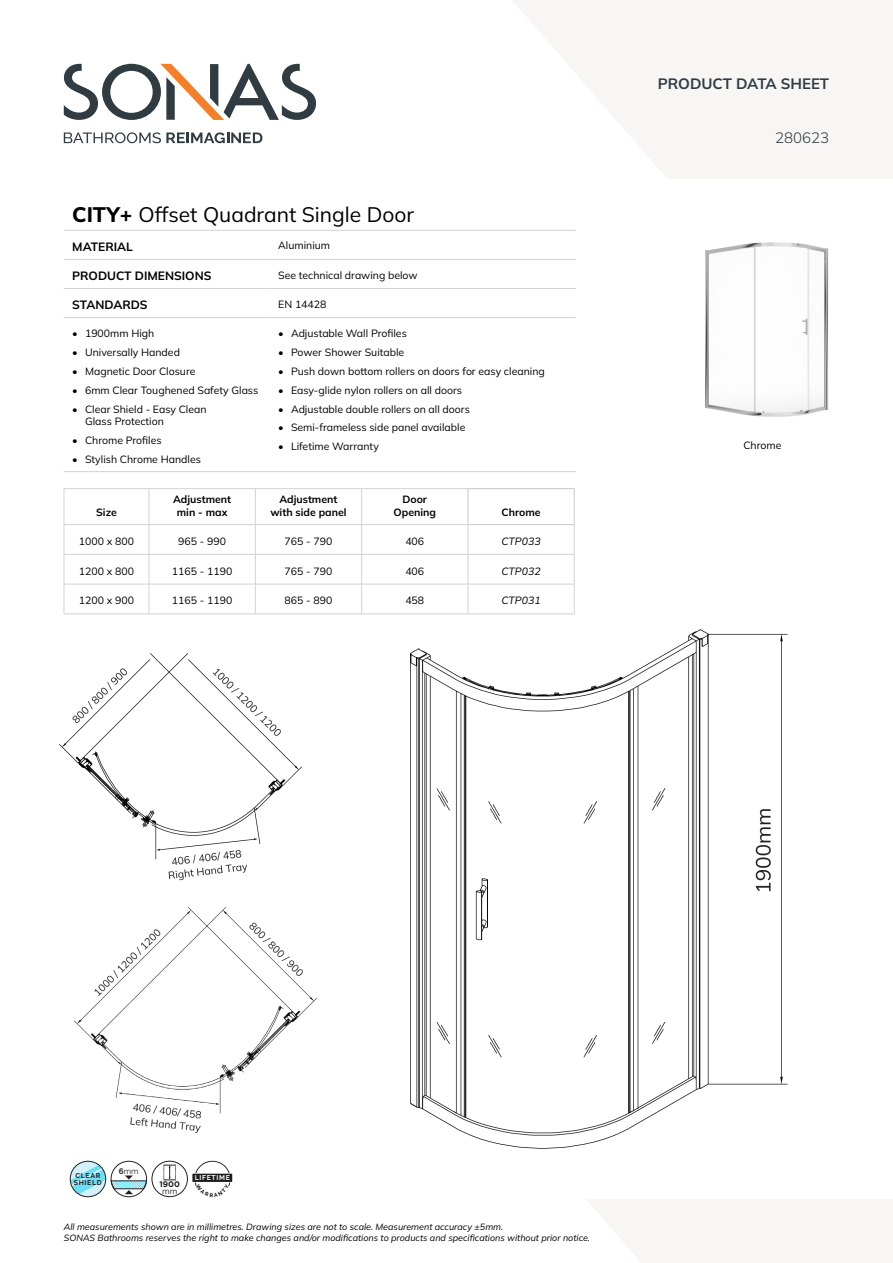
<style>
.page{position:relative;width:893px;height:1263px;background:#fff}
.page>*{position:absolute;margin:0;border:0;box-sizing:border-box;transform-origin:0 0}
.t1{font:21px "Mulish";color:#000}
.t2{font:700 15px "Mulish";color:#303c42}
.t3{font:300 15px "Mulish";color:#303c42}
.t4{font:700 12px "Mulish";color:#000}
.t5{font:10.5px/12.6px "Mulish";color:#000}
.t6{font:700 10.5px/12.6px "Mulish";color:#000;text-align:center}
.t7{font:italic 10.5px "Mulish";color:#000}
.t8{font:italic 9px/10.5px "Mulish";color:#000}
.t9{font:700 8.1px "Gotham";color:#231f20}
.t10{font:8.1px "Raleway";color:#231f20}
.t11{font:8.1px "Gotham";color:#231f20}
.t12{font:700 6.9px "Raleway";letter-spacing:.1em;color:#231f20}
.t13{font:700 6.9px "Raleway";letter-spacing:.1em;color:#fff}
.s1{font-weight:800}
.s2{font-weight:700}
</style>
<div class="page">
<hr style="left:64px;top:288px;width:206px;height:1px;background:#d1d3d4">
<hr style="left:270px;top:288px;width:306px;height:1px;background:#d1d3d4">
<hr style="left:64px;top:471px;width:206px;height:1px;background:#d1d3d4">
<hr style="left:270px;top:471px;width:306px;height:1px;background:#d1d3d4">
<hr style="left:64px;top:230px;width:206px;height:1px;background:#d1d3d4">
<hr style="left:270px;top:230px;width:306px;height:1px;background:#d1d3d4">
<hr style="left:64px;top:317px;width:206px;height:1px;background:#d1d3d4">
<hr style="left:270px;top:317px;width:306px;height:1px;background:#d1d3d4">
<hr style="left:64px;top:259px;width:206px;height:1px;background:#d1d3d4">
<hr style="left:270px;top:259px;width:306px;height:1px;background:#d1d3d4">
<hr style="left:468px;top:488px;width:106px;height:1px;background:#c7c8ca">
<hr style="left:468px;top:489px;width:1px;height:35px;background:#c7c8ca">
<hr style="left:574px;top:489px;width:1px;height:35px;background:#c7c8ca">
<hr style="left:468px;top:524px;width:106px;height:1px;background:#c7c8ca">
<hr style="left:64px;top:488px;width:85px;height:1px;background:#d1d3d4">
<hr style="left:64px;top:489px;width:1px;height:35px;background:#d1d3d4">
<hr style="left:149px;top:488px;width:106px;height:1px;background:#d1d3d4">
<hr style="left:149px;top:489px;width:1px;height:35px;background:#d1d3d4">
<hr style="left:255px;top:488px;width:107px;height:1px;background:#d1d3d4">
<hr style="left:255px;top:489px;width:1px;height:35px;background:#d1d3d4">
<hr style="left:362px;top:488px;width:106px;height:1px;background:#d1d3d4">
<hr style="left:361px;top:489px;width:1px;height:35px;background:#d1d3d4">
<hr style="left:64px;top:524px;width:85px;height:1px;background:#d1d3d4">
<svg style="left:64px;top:525px;width:1px;height:29px"></svg>
<hr style="left:64px;top:554px;width:85px;height:1px;background:#d1d3d4">
<hr style="left:64px;top:554px;width:1px;height:30px;background:#d1d3d4">
<hr style="left:64px;top:584px;width:85px;height:1px;background:#d1d3d4">
<hr style="left:64px;top:584px;width:1px;height:30px;background:#d1d3d4">
<hr style="left:64px;top:614px;width:85px;height:1px;background:#d1d3d4">
<hr style="left:149px;top:524px;width:106px;height:1px;background:#d1d3d4">
<svg style="left:149px;top:525px;width:1px;height:29px"></svg>
<hr style="left:255px;top:524px;width:107px;height:1px;background:#d1d3d4">
<svg style="left:255px;top:525px;width:1px;height:29px"></svg>
<hr style="left:362px;top:524px;width:106px;height:1px;background:#d1d3d4">
<svg style="left:361px;top:525px;width:1px;height:29px"></svg>
<svg style="left:468px;top:525px;width:1px;height:29px"></svg>
<svg style="left:574px;top:525px;width:1px;height:29px"></svg>
<hr style="left:149px;top:554px;width:106px;height:1px;background:#d1d3d4">
<hr style="left:149px;top:554px;width:1px;height:30px;background:#d1d3d4">
<hr style="left:255px;top:554px;width:107px;height:1px;background:#d1d3d4">
<hr style="left:255px;top:554px;width:1px;height:30px;background:#d1d3d4">
<hr style="left:362px;top:554px;width:106px;height:1px;background:#d1d3d4">
<hr style="left:361px;top:554px;width:1px;height:30px;background:#d1d3d4">
<hr style="left:468px;top:554px;width:106px;height:1px;background:#d1d3d4">
<hr style="left:468px;top:554px;width:1px;height:30px;background:#d1d3d4">
<hr style="left:574px;top:554px;width:1px;height:30px;background:#d1d3d4">
<hr style="left:149px;top:584px;width:106px;height:1px;background:#d1d3d4">
<hr style="left:149px;top:584px;width:1px;height:30px;background:#d1d3d4">
<hr style="left:255px;top:584px;width:107px;height:1px;background:#d1d3d4">
<hr style="left:255px;top:584px;width:1px;height:30px;background:#d1d3d4">
<hr style="left:362px;top:584px;width:106px;height:1px;background:#d1d3d4">
<hr style="left:361px;top:584px;width:1px;height:30px;background:#d1d3d4">
<hr style="left:468px;top:584px;width:106px;height:1px;background:#d1d3d4">
<hr style="left:468px;top:584px;width:1px;height:30px;background:#d1d3d4">
<hr style="left:574px;top:584px;width:1px;height:30px;background:#d1d3d4">
<hr style="left:149px;top:614px;width:106px;height:1px;background:#d1d3d4">
<hr style="left:255px;top:614px;width:107px;height:1px;background:#d1d3d4">
<hr style="left:362px;top:614px;width:106px;height:1px;background:#d1d3d4">
<hr style="left:468px;top:614px;width:106px;height:1px;background:#d1d3d4">
<div style="left:192px;top:1174px;width:40px;height:8px;background:#1d1d1b"></div>
<div style="left:151px;top:1161px;width:37px;height:36px;border:1px solid #241f21;border-radius:50%"></div>
<svg style="left:163px;top:1165px;width:13px;height:15px"></svg>
<svg style="left:70px;top:1161px;width:77px;height:36px"></svg>
<img style="left:60px;top:653px;width:242px;height:228px">
<img style="left:75px;top:907px;width:242px;height:226px">
<img style="left:410px;top:629px;width:377px;height:519px">
<svg style="left:513px;top:0;width:380px;height:178px;fill:#f7f6f4"></svg>
<svg style="left:64px;top:132px;width:198px;height:11px"></svg>
<svg style="left:64px;top:64px;width:252px;height:56px"></svg>
<svg style="left:588px;top:1200px;width:305px;height:63px"></svg>
<img style="left:705px;top:242px;width:124px;height:175px">
<svg style="left:195px;top:1161px;width:35px;height:25px"></svg>
<h1 class="t1" style="left:72px;top:200px;width:343px"><span class="s1">CITY+</span> Offset Quadrant Single Door</h1>
<p class="t4" style="left:72px;top:238px;width:62px">MATERIAL</p>
<p class="t5" style="left:278px;top:239px;width:53px">Aluminium</p>
<p class="t4" style="left:72px;top:268px;width:141px">PRODUCT DIMENSIONS</p>
<p class="t5" style="left:278px;top:268px;width:141px">See technical drawing below</p>
<p class="t4" style="left:72px;top:297px;width:77px">STANDARDS</p>
<p class="t5" style="left:278px;top:297px;width:50px">EN 14428</p>
<p class="t5" style="left:72px;top:326px;width:84px">• 1900mm High</p>
<p class="t5" style="left:72px;top:345px;width:109px">• Universally Handed</p>
<p class="t5" style="left:72px;top:364px;width:125px">• Magnetic Door Closure</p>
<p class="t5" style="left:72px;top:383px;width:188px">• 6mm Clear Toughened Safety Glass</p>
<p class="t5" style="left:85px;top:402px;width:123px;text-indent:-13px">• Clear Shield - Easy Clean<br>Glass Protection</p>
<p class="t5" style="left:72px;top:434px;width:91px">• Chrome Profiles</p>
<p class="t5" style="left:72px;top:453px;width:130px">• Stylish Chrome Handles</p>
<p class="t5" style="left:278px;top:326px;width:130px">• Adjustable Wall Profiles</p>
<p class="t5" style="left:278px;top:345px;width:128px">• Power Shower Suitable</p>
<p class="t5" style="left:278px;top:364px;width:268px">• Push down bottom rollers on doors for easy cleaning</p>
<p class="t5" style="left:278px;top:383px;width:185px">• Easy-glide nylon rollers on all doors</p>
<p class="t5" style="left:278px;top:402px;width:193px">• Adjustable double rollers on all doors</p>
<p class="t5" style="left:278px;top:421px;width:189px">• Semi-frameless side panel available</p>
<p class="t5" style="left:278px;top:440px;width:102px">• Lifetime Warranty</p>
<p class="t6" style="left:96px;top:506px;width:22px">Size</p>
<p class="t6" style="left:173px;top:493px;width:60px">Adjustment min - max</p>
<p class="t6" style="left:270px;top:493px;width:78px">Adjustment with side panel</p>
<p class="t6" style="left:394px;top:493px;width:44px">Door<br>Opening</p>
<p class="t6" style="left:502px;top:506px;width:40px">Chrome</p>
<p class="t5" style="left:79px;top:534px;width:57px">1000 x 800</p>
<p class="t5" style="left:178px;top:534px;width:49px">965 - 990</p>
<p class="t5" style="left:285px;top:534px;width:49px">765 - 790</p>
<p class="t5" style="left:405px;top:534px;width:20px">406</p>
<p class="t7" style="left:501px;top:534px;width:41px">CTP033</p>
<p class="t5" style="left:79px;top:564px;width:57px">1200 x 800</p>
<p class="t5" style="left:172px;top:564px;width:62px">1165 - 1190</p>
<p class="t5" style="left:285px;top:564px;width:49px">765 - 790</p>
<p class="t5" style="left:405px;top:564px;width:20px">406</p>
<p class="t7" style="left:501px;top:564px;width:41px">CTP032</p>
<p class="t5" style="left:79px;top:594px;width:57px">1200 x 900</p>
<p class="t5" style="left:172px;top:594px;width:62px">1165 - 1190</p>
<p class="t5" style="left:285px;top:594px;width:49px">865 - 890</p>
<p class="t5" style="left:405px;top:594px;width:20px">458</p>
<p class="t7" style="left:501px;top:593px;width:41px">CTP031</p>
<h2 class="t2" style="left:658px;top:73px;width:173px">PRODUCT DATA SHEET</h2>
<h2 class="t3" style="left:775px;top:128px;width:55px">280623</h2>
<h2 class="t3" style="left:775px;top:128px;width:37px">07 5</h2>
<p class="t5" style="left:743px;top:439px;width:40px">Chrome</p>
<p class="t12" style="left:75px;top:1171px;width:26px">CLEAR</p>
<p class="t12" style="left:74px;top:1178px;width:29px">SHIELD</p>
<p class="t10" style="left:119px;top:1166px;width:21px"><span class="s2">6</span>mm</p>
<p class="t9" style="left:160px;top:1180px;width:22px">1900</p>
<p class="t11" style="left:162px;top:1186px;width:17px">mm</p>
<p class="t13" style="left:195px;top:1174px;width:37px">LIFETIME</p>
<p class="t8" style="left:64px;top:1222px;width:528px">All measurements shown are in millimetres. Drawing sizes are not to scale. Measurement accuracy ±5mm.<br>SONAS Bathrooms reserves the right to make changes and/or modifications to products and specifications without prior notice.</p>
</div>
